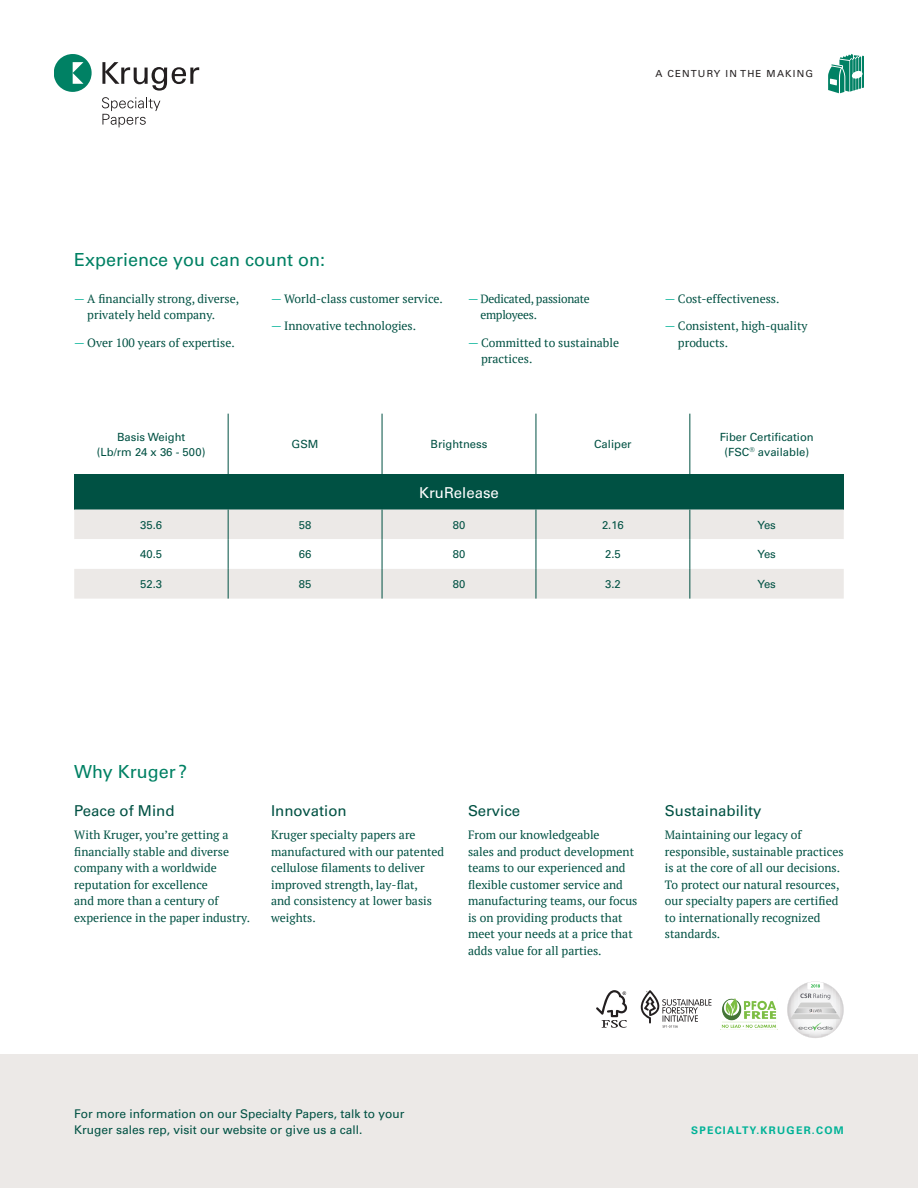
<style>
.page{position:relative;width:918px;height:1188px;background:#fff}
.page>*{position:absolute;margin:0;border:0;box-sizing:border-box;transform-origin:0 0}
.Sous-titre{font:18px "Univers";color:#008164}
.Sous-titre-2{font:15px "Univers";color:#005143}
.Sous-titre-3{font:15px "Univers";color:#fff}
.Texte_courant{font:12px/16.5px "PT Serif";color:#005143}
.Texte_courant-2{font:12px/16.5px "Univers";color:#005143}
.Texte_courant-3{font:12px/16.5px "PT Serif";letter-spacing:-.02em;color:#005143}
.Sous-titre-4{font:11.25px/15px "Univers";color:#005143;text-align:center}
.t1{font:700 10.5px "Univers";letter-spacing:.12em;color:#00b297}
.t2{font:9.75px "Univers";letter-spacing:.12em;color:#231f20}
.s1{color:#00b297}
</style>
<div class="page">
<svg style="left:828px;top:54px;width:36px;height:39px"></svg>
<svg style="left:102px;top:97px;width:58px;height:30px"></svg>
<svg style="left:54px;top:54px;width:38px;height:38px"></svg>
<svg style="left:102px;top:62px;width:97px;height:29px"></svg>
<div style="left:0;top:1054px;width:918px;height:134px;background:#ece9e7"></div>
<div style="left:74px;top:474px;width:770px;height:35px;background:#005143"></div>
<svg style="left:74px;top:509px;width:770px;height:90px"></svg>
<hr style="left:228px;top:414px;width:1px;height:60px;background:#005143">
<hr style="left:382px;top:414px;width:1px;height:60px;background:#005143">
<hr style="left:536px;top:414px;width:1px;height:60px;background:#005143">
<hr style="left:690px;top:414px;width:1px;height:60px;background:#005143">
<hr style="left:228px;top:509px;width:1px;height:30px;background:#005143">
<hr style="left:382px;top:509px;width:1px;height:30px;background:#005143">
<hr style="left:536px;top:509px;width:1px;height:30px;background:#005143">
<hr style="left:690px;top:509px;width:1px;height:30px;background:#005143">
<hr style="left:228px;top:539px;width:1px;height:30px;background:#005143">
<hr style="left:382px;top:539px;width:1px;height:30px;background:#005143">
<hr style="left:536px;top:539px;width:1px;height:30px;background:#005143">
<hr style="left:690px;top:539px;width:1px;height:30px;background:#005143">
<hr style="left:228px;top:569px;width:1px;height:30px;background:#005143">
<hr style="left:382px;top:569px;width:1px;height:30px;background:#005143">
<hr style="left:536px;top:569px;width:1px;height:30px;background:#005143">
<hr style="left:690px;top:569px;width:1px;height:30px;background:#005143">
<img style="left:721px;top:998px;width:56px;height:30px">
<svg style="left:596px;top:990px;width:31px;height:38px"></svg>
<svg style="left:641px;top:990px;width:71px;height:38px"></svg>
<svg style="left:787px;top:981px;width:57px;height:57px"></svg>
<p class="t2" style="left:655px;top:68px;width:159px">A CENTURY IN THE MAKING</p>
<p class="Sous-titre" style="left:74px;top:249px;width:253px">Experience you can count on:</p>
<p class="Texte_courant" style="left:87px;top:290px;width:153px;text-indent:-13px"><span class="s1">—</span> A financially strong, diverse, privately held company.</p>
<p class="Texte_courant" style="left:74px;top:334px;width:162px"><span class="s1">—</span> Over 100 years of expertise.</p>
<p class="Texte_courant" style="left:271px;top:290px;width:173px"><span class="s1">—</span> World-class customer service.</p>
<p class="Texte_courant" style="left:271px;top:318px;width:147px"><span class="s1">—</span> Innovative technologies.</p>
<p class="Texte_courant-3" style="left:480px;top:290px;width:111px;text-indent:-12px"><span class="s1">—</span> Dedicated, passionate employees.</p>
<p class="Texte_courant" style="left:481px;top:334px;width:139px;text-indent:-13px"><span class="s1">—</span> Committed to sustainable practices.</p>
<p class="Texte_courant" style="left:665px;top:290px;width:116px"><span class="s1">—</span> Cost-effectiveness.</p>
<p class="Texte_courant" style="left:678px;top:318px;width:131px;text-indent:-13px"><span class="s1">—</span> Consistent, high-quality products.</p>
<p class="Sous-titre-4" style="left:97px;top:429px;width:110px">Basis Weight<br>(Lb/rm 24 x 36 - 500)</p>
<p class="Sous-titre-4" style="left:292px;top:437px;width:28px">GSM</p>
<p class="Sous-titre-4" style="left:431px;top:437px;width:58px">Brightness</p>
<p class="Sous-titre-4" style="left:594px;top:437px;width:39px">Caliper</p>
<p class="Sous-titre-4" style="left:720px;top:429px;width:96px">Fiber Certification (FSC<sup>®</sup> available)</p>
<p class="Sous-titre-3" style="left:419px;top:483px;width:81px">KruRelease</p>
<p class="Sous-titre-4" style="left:140px;top:517px;width:23px">35.6</p>
<p class="Sous-titre-4" style="left:299px;top:517px;width:14px">58</p>
<p class="Sous-titre-4" style="left:453px;top:517px;width:14px">80</p>
<p class="Sous-titre-4" style="left:602px;top:517px;width:23px">2.16</p>
<p class="Sous-titre-4" style="left:758px;top:517px;width:20px">Yes</p>
<p class="Sous-titre-4" style="left:140px;top:547px;width:23px">40.5</p>
<p class="Sous-titre-4" style="left:299px;top:547px;width:14px">66</p>
<p class="Sous-titre-4" style="left:453px;top:547px;width:14px">80</p>
<p class="Sous-titre-4" style="left:605px;top:547px;width:17px">2.5</p>
<p class="Sous-titre-4" style="left:758px;top:547px;width:20px">Yes</p>
<p class="Sous-titre-4" style="left:140px;top:577px;width:23px">52.3</p>
<p class="Sous-titre-4" style="left:299px;top:577px;width:14px">85</p>
<p class="Sous-titre-4" style="left:453px;top:577px;width:14px">80</p>
<p class="Sous-titre-4" style="left:605px;top:577px;width:17px">3.2</p>
<p class="Sous-titre-4" style="left:758px;top:577px;width:20px">Yes</p>
<p class="Sous-titre" style="left:74px;top:761px;width:114px">Why Kruger?</p>
<p class="Sous-titre-2" style="left:74px;top:802px;width:102px">Peace of Mind</p>
<p class="Texte_courant" style="left:74px;top:827px;width:177px">With Kruger, you’re getting a financially stable and diverse company with a worldwide reputation for excellence<br>and more than a century of experience in the paper industry.</p>
<p class="Sous-titre-2" style="left:271px;top:802px;width:77px">Innovation</p>
<p class="Texte_courant" style="left:271px;top:827px;width:175px">Kruger specialty papers are manufactured with our patented cellulose filaments to deliver improved strength, lay-flat,<br>and consistency at lower basis weights.</p>
<p class="Sous-titre-2" style="left:468px;top:802px;width:54px">Service</p>
<p class="Texte_courant" style="left:468px;top:827px;width:171px">From our knowledgeable<br>sales and product development teams to our experienced and flexible customer service and manufacturing teams, our focus is on providing products that meet your needs at a price that adds value for all parties.</p>
<p class="Sous-titre-2" style="left:665px;top:802px;width:98px">Sustainability</p>
<p class="Texte_courant" style="left:665px;top:827px;width:180px">Maintaining our legacy of responsible, sustainable practices is at the core of all our decisions.<br>To protect our natural resources, our specialty papers are certified to internationally recognized standards.</p>
<p class="Texte_courant-2" style="left:74px;top:1105px;width:332px">For more information on our Specialty Papers, talk to your<br>Kruger sales rep, visit our website or give us a call.</p>
<p class="t1" style="left:691px;top:1124px;width:154px">SPECIALTY.KRUGER.COM</p>
</div>
